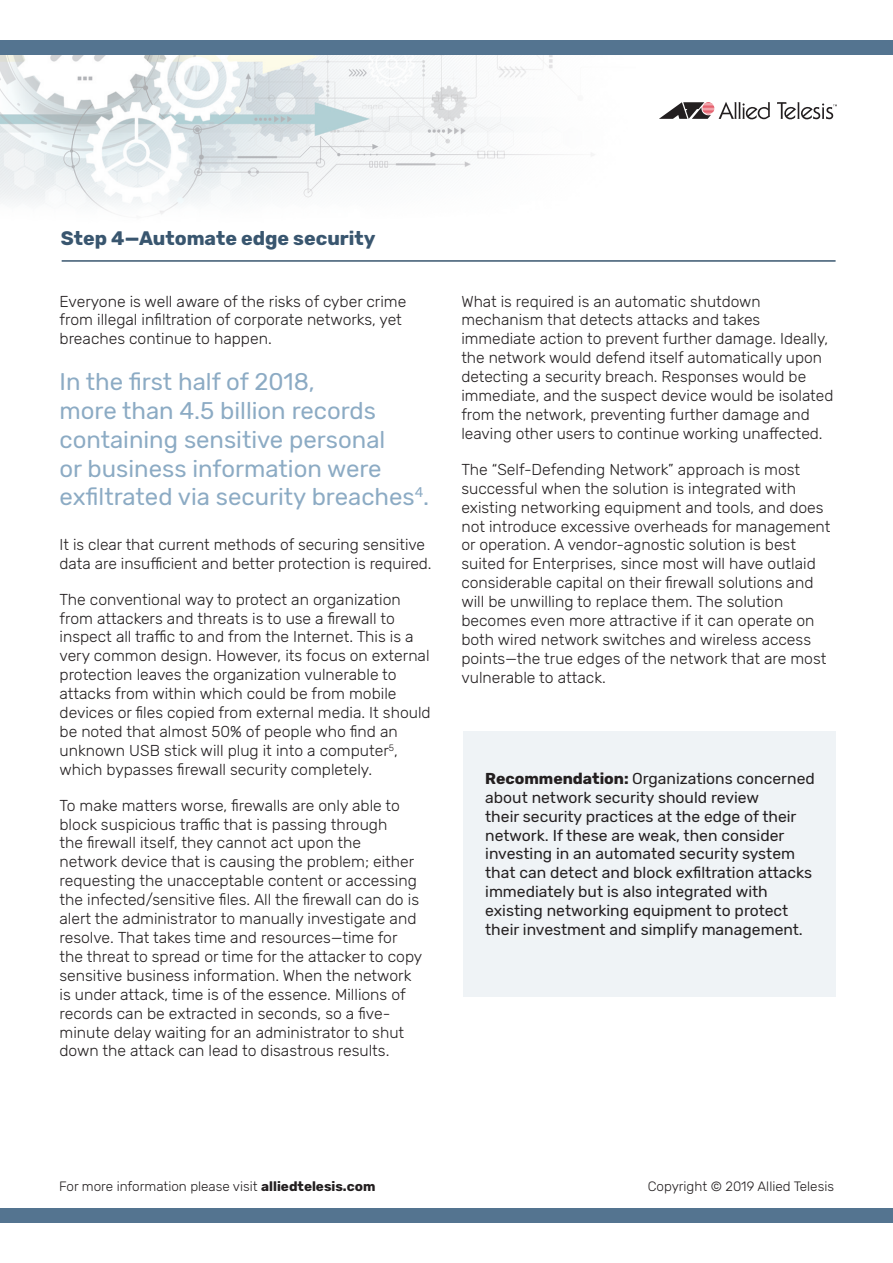
<style>
.page{position:relative;width:893px;height:1263px;background:#fff}
.page>*{position:absolute;margin:0;border:0;box-sizing:border-box;transform-origin:0 0}
.t1{font:24px/28.8px "Rubik";color:#8cabc4}
.t2{font:700 19.5px "Rubik";color:#39566f}
.t3{font:300 15.75px/18.9px "Rubik";color:#231f20}
.t4{font:15.75px/18.9px "Rubik";color:#231f20}
.t5{font:300 13.5px "Rubik";color:#231f20}
.s1{font-weight:700}
</style>
<div class="page">
<img style="left:0;top:55px;width:594px;height:159px">
<div style="left:0;top:40px;width:893px;height:15px;background:#547490"></div>
<div style="left:0;top:1208px;width:893px;height:14px;background:#547490"></div>
<svg style="left:777px;top:102px;width:60px;height:18px"></svg>
<svg style="left:659px;top:102px;width:111px;height:18px"></svg>
<hr style="left:62px;top:260px;width:774px;height:2px;background:#39566f">
<div style="left:463px;top:732px;width:373px;height:265px;background:#eff3f6"></div>
<p class="t2" style="left:61px;top:227px;width:316px">Step 4—Automate edge security</p>
<p class="t3" style="left:60px;top:292px;width:348px">Everyone is well aware of the risks of cyber crime from illegal infiltration of corporate networks, yet breaches continue to happen.</p>
<h1 class="t1" style="left:60px;top:368px;width:371px">In the first half of 2018,<br>more than 4.5 billion records containing sensitive personal<br>or business information were exfiltrated via security breaches<sup>4</sup>.</h1>
<p class="t3" style="left:60px;top:535px;width:374px">It is clear that current methods of securing sensitive data are insufficient and better protection is required.</p>
<p class="t3" style="left:60px;top:590px;width:373px">The conventional way to protect an organization from attackers and threats is to use a firewall to inspect all traffic to and from the Internet. This is a very common design. However, its focus on external protection leaves the organization vulnerable to attacks from within which could be from mobile devices or files copied from external media. It should be noted that almost 50% of people who find an unknown USB stick will plug it into a computer<sup>5</sup>, which bypasses firewall security completely.</p>
<p class="t3" style="left:60px;top:796px;width:364px">To make matters worse, firewalls are only able to block suspicious traffic that is passing through<br>the firewall itself, they cannot act upon the network device that is causing the problem; either requesting the unacceptable content or accessing the infected/sensitive files. All the firewall can do is alert the administrator to manually investigate and resolve. That takes time and resources—time for the threat to spread or time for the attacker to copy sensitive business information. When the network is under attack, time is of the essence. Millions of records can be extracted in seconds, so a five&shy;minute delay waiting for an administrator to shut down the attack can lead to disastrous results.</p>
<p class="t3" style="left:461px;top:292px;width:374px">What is required is an automatic shutdown mechanism that detects attacks and takes immediate action to prevent further damage. Ideally, the network would defend itself automatically upon detecting a security breach. Responses would be immediate, and the suspect device would be isolated from the network, preventing further damage and leaving other users to continue working unaffected.</p>
<p class="t3" style="left:461px;top:460px;width:371px">The “Self-Defending Network” approach is most successful when the solution is integrated with existing networking equipment and tools, and does not introduce excessive overheads for management or operation. A vendor-agnostic solution is best suited for Enterprises, since most will have outlaid considerable capital on their firewall solutions and will be unwilling to replace them. The solution becomes even more attractive if it can operate on both wired network switches and wireless access points—the true edges of the network that are most vulnerable to attack.</p>
<p class="t4" style="left:485px;top:769px;width:331px"><span class="s1">Recommendation:</span> Organizations concerned about network security should review<br>their security practices at the edge of their network. If these are weak, then consider investing in an automated security system that can detect and block exfiltration attacks immediately but is also integrated with existing networking equipment to protect their investment and simplify management.</p>
<p class="t5" style="left:59px;top:1179px;width:318px">For more information please visit <span class="s1">alliedtelesis.com</span></p>
<p class="t5" style="left:648px;top:1179px;width:188px">Copyright © 2019 Allied Telesis</p>
</div>
